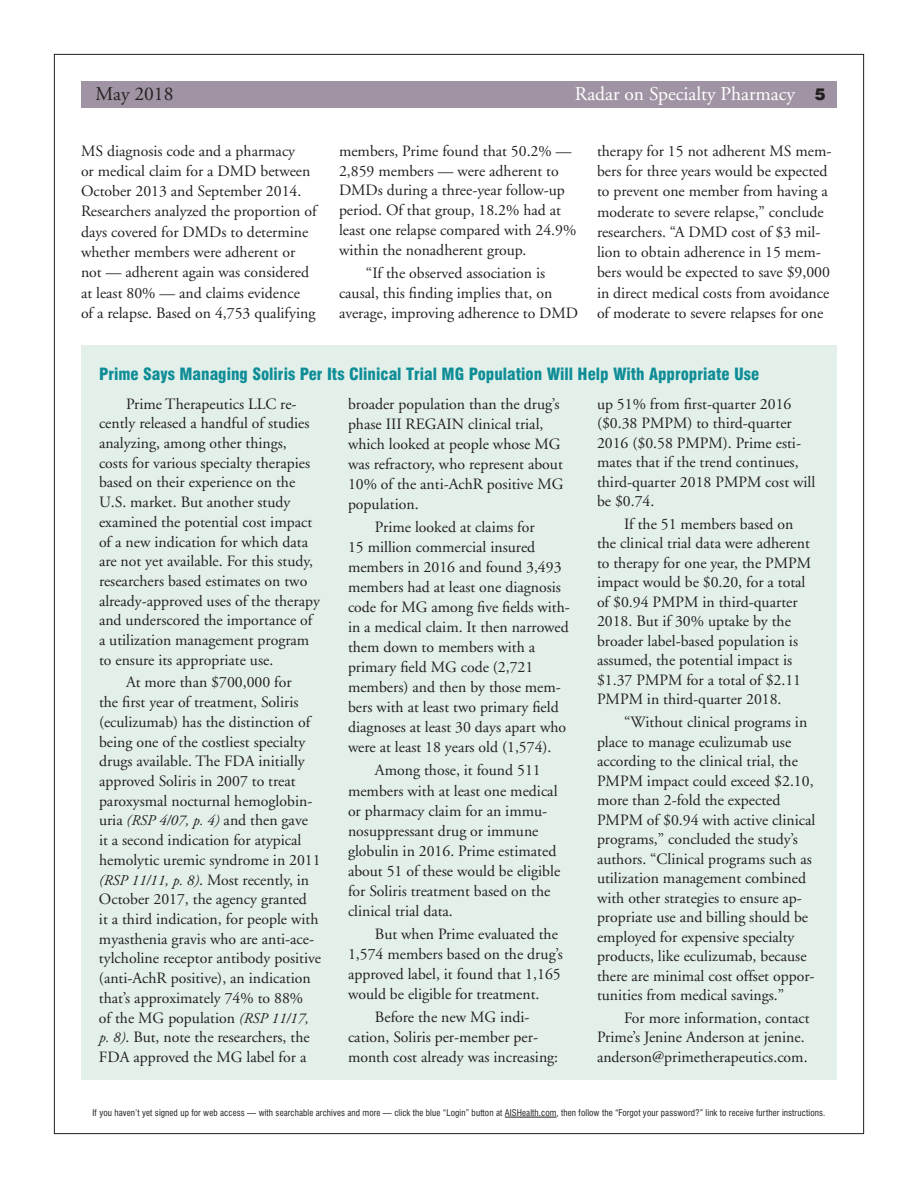
<style>
.page{position:relative;width:918px;height:1188px;background:#fff}
.page>*{position:absolute;margin:0;border:0;box-sizing:border-box;transform-origin:0 0}
.t1{font:19.5px "Adobe Garamond";color:#fff}
.t2{font:19.5px "Adobe Garamond";color:#231f20}
.t3{font:900 condensed 16.5px "Swiss 721 BT";color:#0f8d97}
.t4{font:15.75px/19.6px "Adobe Garamond";color:#231f20}
.t5{font:condensed 9px "Swiss 721 BT";letter-spacing:.01em;color:#231f20}
.s1{font-family:"Swiss 721 BT";font-weight:900;font-size:16.5px;color:#231f20}
.s2{font-style:italic;font-size:15px}
</style>
<div class="page">
<div style="left:81px;top:81px;width:756px;height:27px;background:#a094a4"></div>
<hr style="left:505px;top:1117px;width:52px;height:1px;background:#231f20">
<div style="left:81px;top:345px;width:756px;height:735px;background:#e3f0ea"></div>
<p class="t2" style="left:96px;top:84px;width:79px">May 2018</p>
<p class="t1" style="left:575px;top:84px;width:252px">Radar on Specialty Pharmacy <span class="s1">5</span></p>
<p class="t4" style="left:81px;top:141px;width:237px;line-height:20.2px">MS diagnosis code and a pharmacy<br>or medical claim for a DMD between October 2013 and September 2014.<br>Researchers analyzed the proportion of days covered for DMDs to determine whether members were adherent or not — adherent again was considered at least 80% — and claims evidence<br>of a relapse. Based on 4,753 qualifying</p>
<p class="t4" style="left:339px;top:141px;width:239px">members, Prime found that 50.2% — 2,859 members — were adherent to DMDs during a three-year follow-up period. Of that group, 18.2% had at least one relapse compared with 24.9% within the nonadherent group.</p>
<p class="t4" style="left:339px;top:264px;width:241px;text-indent:27px">“If the observed association is causal, this finding implies that, on average, improving adherence to DMD</p>
<p class="t4" style="left:597px;top:141px;width:236px;line-height:20.2px">therapy for 15 not adherent MS mem&shy;bers for three years would be expected to prevent one member from having a moderate to severe relapse,” conclude researchers. “A DMD cost of $3 mil&shy;lion to obtain adherence in 15 mem&shy;bers would be expected to save $9,000 in direct medical costs from avoidance of moderate to severe relapses for one</p>
<p class="t3" style="left:99px;top:364px;width:662px">Prime Says Managing Soliris Per Its Clinical Trial MG Population Will Help With Appropriate Use</p>
<p class="t4" style="left:99px;top:394px;width:223px;text-indent:27px">Prime Therapeutics LLC re&shy;cently released a handful of studies analyzing, among other things,<br>costs for various specialty therapies based on their experience on the U.S. market. But another study examined the potential cost impact of a new indication for which data are not yet available. For this study, researchers based estimates on two already-approved uses of the therapy and underscored the importance of a utilization management program to ensure its appropriate use.</p>
<p class="t4" style="left:99px;top:673px;width:224px;text-indent:27px">At more than $700,000 for<br>the first year of treatment, Soliris (eculizumab) has the distinction of being one of the costliest specialty drugs available. The FDA initially approved Soliris in 2007 to treat paroxysmal nocturnal hemoglobin&shy;uria <span class="s2">(RSP 4/07, p. 4)</span> and then gave<br>it a second indication for atypical hemolytic uremic syndrome in 2011 <span class="s2">(RSP 11/11, p. 8)</span>. Most recently, in October 2017, the agency granted<br>it a third indication, for people with myasthenia gravis who are anti-ace&shy;tylcholine receptor antibody positive (anti-AchR positive), an indication that’s approximately 74% to 88%<br>of the MG population <span class="s2">(RSP 11/17, p. 8)</span>. But, note the researchers, the FDA approved the MG label for a</p>
<p class="t4" style="left:348px;top:394px;width:217px;line-height:20.1px">broader population than the drug’s phase III REGAIN clinical trial, which looked at people whose MG was refractory, who represent about<br>10% of the anti-AchR positive MG population.</p>
<p class="t4" style="left:348px;top:517px;width:223px;line-height:20.1px;text-indent:27px">Prime looked at claims for<br>15 million commercial insured members in 2016 and found 3,493 members had at least one diagnosis code for MG among five fields with&shy;in a medical claim. It then narrowed them down to members with a primary field MG code (2,721 members) and then by those mem&shy;bers with at least two primary field diagnoses at least 30 days apart who were at least 18 years old (1,574).</p>
<p class="t4" style="left:348px;top:761px;width:214px;line-height:20.1px;text-indent:27px">Among those, it found 511 members with at least one medical or pharmacy claim for an immu&shy;nosuppressant drug or immune globulin in 2016. Prime estimated about 51 of these would be eligible for Soliris treatment based on the clinical trial data.</p>
<p class="t4" style="left:348px;top:924px;width:216px;line-height:20.1px;text-indent:27px">But when Prime evaluated the<br>1,574 members based on the drug’s approved label, it found that 1,165 would be eligible for treatment.</p>
<p class="t4" style="left:348px;top:1007px;width:212px;line-height:20.1px;text-indent:27px">Before the new MG indi&shy;cation, Soliris per-member per&shy;month cost already was increasing:</p>
<p class="t4" style="left:597px;top:394px;width:220px">up 51% from first-quarter 2016 ($0.38 PMPM) to third-quarter<br>2016 ($0.58 PMPM). Prime esti&shy;mates that if the trend continues, third-quarter 2018 PMPM cost will be $0.74.</p>
<p class="t4" style="left:597px;top:515px;width:216px;text-indent:27px">If the 51 members based on the clinical trial data were adherent to therapy for one year, the PMPM impact would be $0.20, for a total of $0.94 PMPM in third-quarter<br>2018. But if 30% uptake by the broader label-based population is assumed, the potential impact is $1.37 PMPM for a total of $2.11<br>PMPM in third-quarter 2018.</p>
<p class="t4" style="left:597px;top:713px;width:220px;text-indent:27px">“Without clinical programs in place to manage eculizumab use according to the clinical trial, the PMPM impact could exceed $2.10, more than 2-fold the expected PMPM of $0.94 with active clinical programs,” concluded the study’s authors. “Clinical programs such as utilization management combined with other strategies to ensure ap&shy;propriate use and billing should be employed for expensive specialty products, like eculizumab, because there are minimal cost offset oppor&shy;tunities from medical savings.”</p>
<p class="t4" style="left:597px;top:1008px;width:214px;text-indent:27px">For more information, contact<br>Prime’s Jenine Anderson at jenine. anderson@primetherapeutics.com.</p>
<p class="t5" style="left:93px;top:1108px;width:734px">If you haven’t yet signed up for web access — with searchable archives and more — click the blue “Login” button at AISHealth.com, then follow the “Forgot your password?” link to receive further instructions.</p>
</div>
